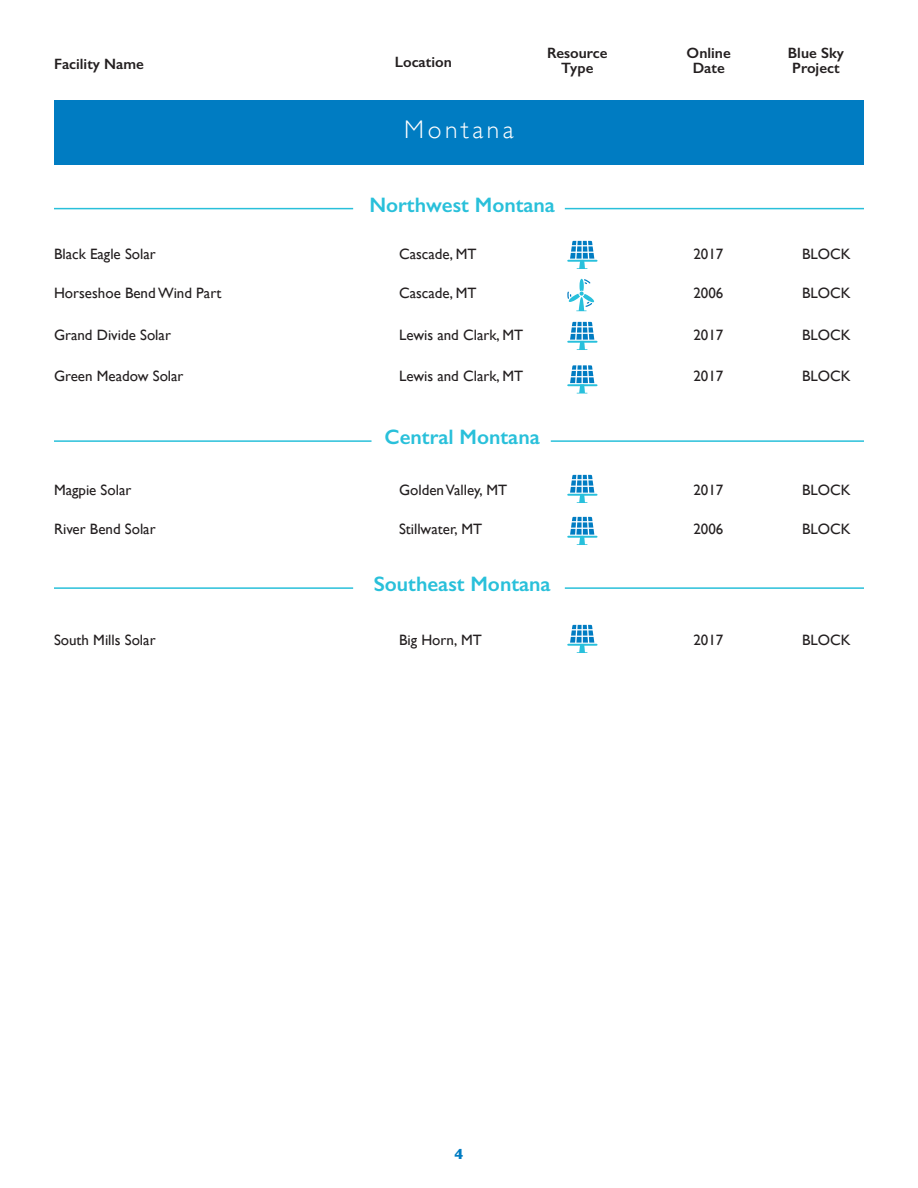
<style>
.page{position:relative;width:918px;height:1188px;background:#fff}
.page>*{position:absolute;margin:0;border:0;box-sizing:border-box;transform-origin:0 0}
.t1{font:300 25.5px "Gill Sans";letter-spacing:.14em;color:#fff}
.t2{font:600 21px "Gill Sans";color:#29c0da}
.t3{font:15px "Gill Sans";color:#231f20}
.t4{font:600 15px/15px "Gill Sans";color:#231f20;text-align:center}
.t5{font:700 15px "Gill Sans";color:#007cc2}
</style>
<div class="page">
<div style="left:54px;top:100px;width:810px;height:64px;background:#007cc2"></div>
<hr style="left:54px;top:208px;width:299px;height:1px;background:#29c0da">
<hr style="left:565px;top:208px;width:299px;height:1px;background:#29c0da">
<hr style="left:54px;top:440px;width:318px;height:2px;background:#29c0da">
<hr style="left:551px;top:440px;width:313px;height:2px;background:#29c0da">
<hr style="left:54px;top:587px;width:299px;height:2px;background:#29c0da">
<hr style="left:565px;top:587px;width:299px;height:2px;background:#29c0da">
<svg style="left:567px;top:279px;width:27px;height:32px"></svg>
<hr style="left:567px;top:260px;width:31px;height:2px;background:#28c0dc">
<svg style="left:570px;top:241px;width:24px;height:28px"></svg>
<hr style="left:567px;top:341px;width:31px;height:2px;background:#28c0dc">
<svg style="left:570px;top:322px;width:24px;height:28px"></svg>
<hr style="left:567px;top:384px;width:31px;height:2px;background:#28c0dc">
<svg style="left:570px;top:365px;width:24px;height:29px"></svg>
<hr style="left:567px;top:494px;width:31px;height:2px;background:#28c0dc">
<svg style="left:570px;top:475px;width:24px;height:28px"></svg>
<hr style="left:567px;top:536px;width:31px;height:2px;background:#28c0dc">
<svg style="left:570px;top:517px;width:24px;height:28px"></svg>
<hr style="left:567px;top:644px;width:31px;height:2px;background:#28c0dc">
<svg style="left:570px;top:625px;width:24px;height:28px"></svg>
<p class="t4" style="left:54px;top:57px;width:91px">Facility Name</p>
<p class="t4" style="left:395px;top:54px;width:59px">Location</p>
<p class="t4" style="left:547px;top:46px;width:62px">Resource<br>Type</p>
<p class="t4" style="left:687px;top:46px;width:46px">Online<br>Date</p>
<p class="t4" style="left:788px;top:46px;width:58px;text-align:left">Blue Sky<br>Project</p>
<p class="t1" style="left:404px;top:110px;width:111px">Montana</p>
<p class="t3" style="left:54px;top:246px;width:103px">Black Eagle Solar</p>
<p class="t3" style="left:54px;top:284px;width:169px">Horseshoe Bend Wind Part</p>
<p class="t2" style="left:369px;top:192px;width:187px">Northwest Montana</p>
<p class="t3" style="left:399px;top:246px;width:79px">Cascade, MT</p>
<p class="t3" style="left:399px;top:284px;width:79px">Cascade, MT</p>
<p class="t3" style="left:693px;top:246px;width:31px">2017</p>
<p class="t3" style="left:693px;top:284px;width:31px">2006</p>
<p class="t3" style="left:802px;top:246px;width:50px">BLOCK</p>
<p class="t3" style="left:802px;top:284px;width:50px">BLOCK</p>
<p class="t3" style="left:54px;top:326px;width:118px">Grand Divide Solar</p>
<p class="t3" style="left:399px;top:326px;width:126px">Lewis and Clark, MT</p>
<p class="t3" style="left:693px;top:326px;width:31px">2017</p>
<p class="t3" style="left:802px;top:326px;width:50px">BLOCK</p>
<p class="t3" style="left:54px;top:367px;width:131px">Green Meadow Solar</p>
<p class="t3" style="left:399px;top:367px;width:126px">Lewis and Clark, MT</p>
<p class="t3" style="left:693px;top:367px;width:31px">2017</p>
<p class="t3" style="left:802px;top:367px;width:50px">BLOCK</p>
<p class="t3" style="left:54px;top:481px;width:79px">Magpie Solar</p>
<p class="t3" style="left:54px;top:520px;width:103px">River Bend Solar</p>
<p class="t2" style="left:385px;top:424px;width:157px">Central Montana</p>
<p class="t3" style="left:399px;top:481px;width:110px">Golden Valley, MT</p>
<p class="t3" style="left:399px;top:520px;width:85px">Stillwater, MT</p>
<p class="t2" style="left:374px;top:571px;width:179px">Southeast Montana</p>
<p class="t3" style="left:693px;top:481px;width:31px">2017</p>
<p class="t3" style="left:693px;top:520px;width:31px">2006</p>
<p class="t3" style="left:802px;top:481px;width:50px">BLOCK</p>
<p class="t3" style="left:802px;top:520px;width:50px">BLOCK</p>
<p class="t3" style="left:54px;top:631px;width:103px">South Mills Solar</p>
<p class="t3" style="left:399px;top:631px;width:84px">Big Horn, MT</p>
<p class="t3" style="left:693px;top:631px;width:31px">2017</p>
<p class="t3" style="left:802px;top:631px;width:50px">BLOCK</p>
<p class="t5" style="left:455px;top:1142px;width:10px">4</p>
</div>
